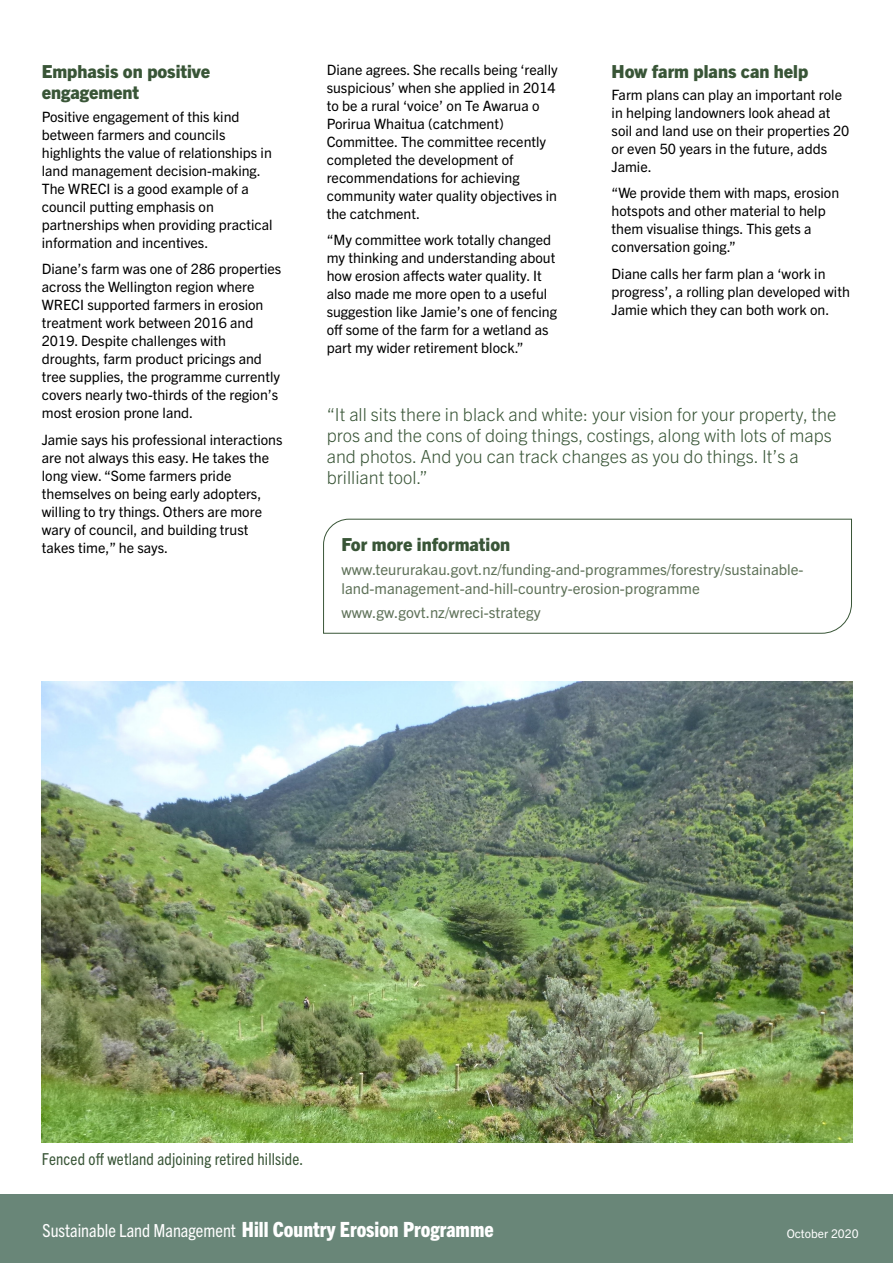
<style>
.page{position:relative;width:893px;height:1263px;background:#fff}
.page>*{position:absolute;margin:0;border:0;box-sizing:border-box;transform-origin:0 0}
.t1{font:800 condensed 21px "Trade Gothic Next LT Pro";color:#fff}
.t2{font:300 18px/21px "Trade Gothic Next LT Pro";color:#395537}
.t3{font:800 18px/21.6px "Trade Gothic Next LT Pro";color:#395537}
.t4{font:condensed 16.5px "Trade Gothic Next LT Pro";letter-spacing:.01em;color:#395537}
.t5{font:15px/19.5px "Trade Gothic Next LT Pro";color:#5f7259}
.t6{font:14.25px/18px "Trade Gothic Next LT Pro";color:#000}
.t7{font:12px "Trade Gothic Next LT Pro";color:#fff}
.s1{font-weight:400;font-size:18px}
</style>
<div class="page">
<div style="left:0;top:1195px;width:893px;height:68px;background:#698678"></div>
<svg style="left:323px;top:518px;width:529px;height:116px"></svg>
<img style="left:42px;top:682px;width:811px;height:461px">
<p class="t3" style="left:42px;top:59px;width:170px">Emphasis on positive engagement</p>
<p class="t6" style="left:42px;top:106px;width:232px">Positive engagement of this kind between farmers and councils highlights the value of relationships in land management decision-making.<br>The WRECI is a good example of a council putting emphasis on partnerships when providing practical information and incentives.</p>
<p class="t6" style="left:42px;top:259px;width:241px">Diane’s farm was one of 286 properties across the Wellington region where WRECI supported farmers in erosion treatment work between 2016 and 2019. Despite challenges with droughts, farm product pricings and tree supplies, the programme currently covers nearly two-thirds of the region’s most erosion prone land.</p>
<p class="t6" style="left:42px;top:429px;width:242px">Jamie says his professional interactions are not always this easy. He takes the long view. “Some farmers pride themselves on being early adopters, willing to try things. Others are more wary of council, and building trust takes time,” he says.</p>
<p class="t6" style="left:327px;top:60px;width:232px">Diane agrees. She recalls being ‘really suspicious’ when she applied in 2014 to be a rural ‘voice’ on Te Awarua o<br>Porirua Whaitua (catchment)<br>Committee. The committee recently completed the development of recommendations for achieving community water quality objectives in the catchment.</p>
<p class="t6" style="left:327px;top:230px;width:232px">“My committee work totally changed my thinking and understanding about how erosion affects water quality. It also made me more open to a useful suggestion like Jamie’s one of fencing off some of the farm for a wetland as part my wider retirement block.”</p>
<p class="t3" style="left:612px;top:59px;width:198px">How farm plans can help</p>
<p class="t6" style="left:612px;top:85px;width:239px">Farm plans can play an important role in helping landowners look ahead at soil and land use on their properties 20 or even 50 years in the future, adds<br>Jamie.</p>
<p class="t6" style="left:612px;top:183px;width:229px">“We provide them with maps, erosion hotspots and other material to help them visualise things. This gets a conversation going.”</p>
<p class="t6" style="left:612px;top:264px;width:240px">Diane calls her farm plan a ‘work in progress’, a rolling plan developed with<br>Jamie which they can both work on.</p>
<p class="t2" style="left:327px;top:402px;width:511px">“It all sits there in black and white: your vision for your property, the pros and the cons of doing things, costings, along with lots of maps and photos. And you can track changes as you do things. It’s a brilliant tool.”</p>
<p class="t3" style="left:342px;top:533px;width:170px">For more information</p>
<p class="t5" style="left:342px;top:559px;width:463px">www.teururakau.govt.nz/funding-and-programmes/forestry/sustainable&shy;land-management-and-hill-country-erosion-programme</p>
<p class="t5" style="left:342px;top:602px;width:201px">www.gw.govt.nz/wreci-strategy</p>
<p class="t4" style="left:42px;top:1148px;width:263px">Fenced off wetland adjoining retired hillside.</p>
<h1 class="t1" style="left:43px;top:1215px;width:453px"><span class="s1">Sustainable Land Management</span> Hill Country Erosion Programme</h1>
<p class="t7" style="left:787px;top:1225px;width:73px">October 2020</p>
</div>
